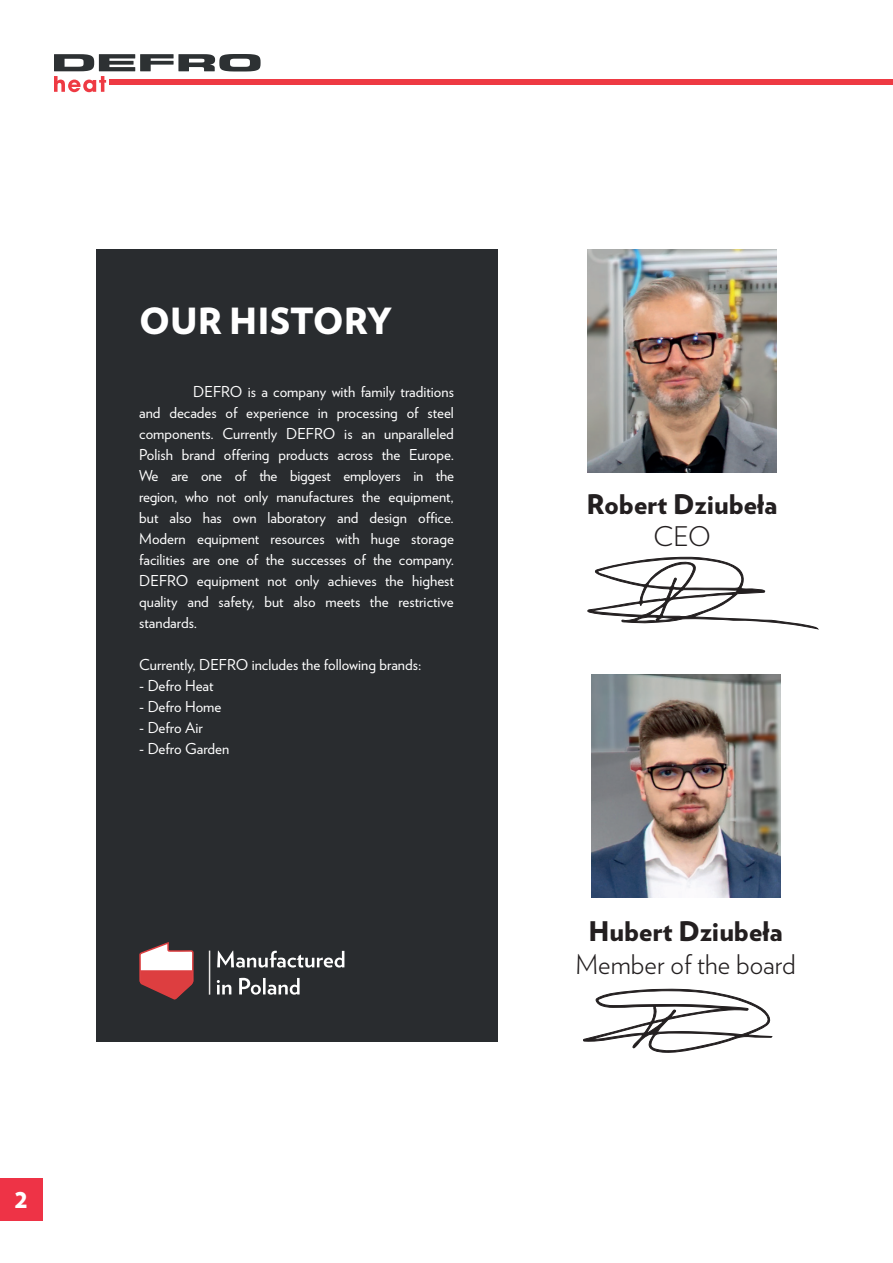
<style>
.page{position:relative;width:893px;height:1263px;background:#fff}
.page>*{position:absolute;margin:0;border:0;box-sizing:border-box;transform-origin:0 0}
.t1{font:900 36px "Verlag";color:#fff}
.t2{font:900 27px "Verlag";color:#231f20}
.t3{font:300 27px "Verlag";color:#231f20}
.t4{font:900 27px "Verlag";color:#fff}
.t5{font:15px/21px "Verlag";color:#fff;text-align:justify}
</style>
<div class="page">
<div style="left:0;top:1178px;width:42px;height:42px;background:#ee3346"></div>
<div style="left:96px;top:250px;width:401px;height:792px;background:#292c2f"></div>
<svg style="left:139px;top:942px;width:55px;height:58px"></svg>
<div style="left:110px;top:79px;width:783px;height:6px;background:#ee3a43"></div>
<svg style="left:54px;top:54px;width:207px;height:38px"></svg>
<svg style="left:583px;top:989px;width:189px;height:63px"></svg>
<img style="left:588px;top:250px;width:188px;height:223px">
<svg style="left:587px;top:557px;width:232px;height:72px"></svg>
<img style="left:591px;top:674px;width:189px;height:223px">
<hr style="left:209px;top:950px;width:1px;height:45px;background:#e8e6e5">
<svg style="left:217px;top:978px;width:83px;height:17px"></svg>
<svg style="left:217px;top:950px;width:127px;height:17px"></svg>
<p class="t1" style="left:139px;top:291px;width:254px">OUR HISTORY</p>
<p class="t5" style="left:139px;top:380px;width:316px;text-indent:54px">DEFRO is a company with family traditions and decades of experience in processing of steel components. Currently DEFRO is an unparalleled Polish brand offering products across the Europe.<br>We are one of the biggest employers in the region, who not only manufactures the equipment, but also has own laboratory and design office.<br>Modern equipment resources with huge storage facilities are one of the successes of the company.<br>DEFRO equipment not only achieves the highest quality and safety, but also meets the restrictive standards.</p>
<p class="t5" style="left:139px;top:653px;width:284px">Currently, DEFRO includes the following brands:</p>
<p class="t5" style="left:139px;top:674px;width:76px">- Defro Heat</p>
<p class="t5" style="left:139px;top:695px;width:84px">- Defro Home</p>
<p class="t5" style="left:139px;top:716px;width:65px">- Defro Air</p>
<p class="t5" style="left:139px;top:737px;width:92px">- Defro Garden</p>
<h2 class="t4" style="left:14px;top:1176px;width:15px">2</h2>
<p class="t2" style="left:586px;top:482px;width:193px">Robert Dziubeła</p>
<p class="t3" style="left:653px;top:517px;width:59px">CEO</p>
<p class="t2" style="left:588px;top:909px;width:196px">Hubert Dziubeła</p>
<p class="t3" style="left:576px;top:944px;width:222px">Member of the board</p>
</div>
